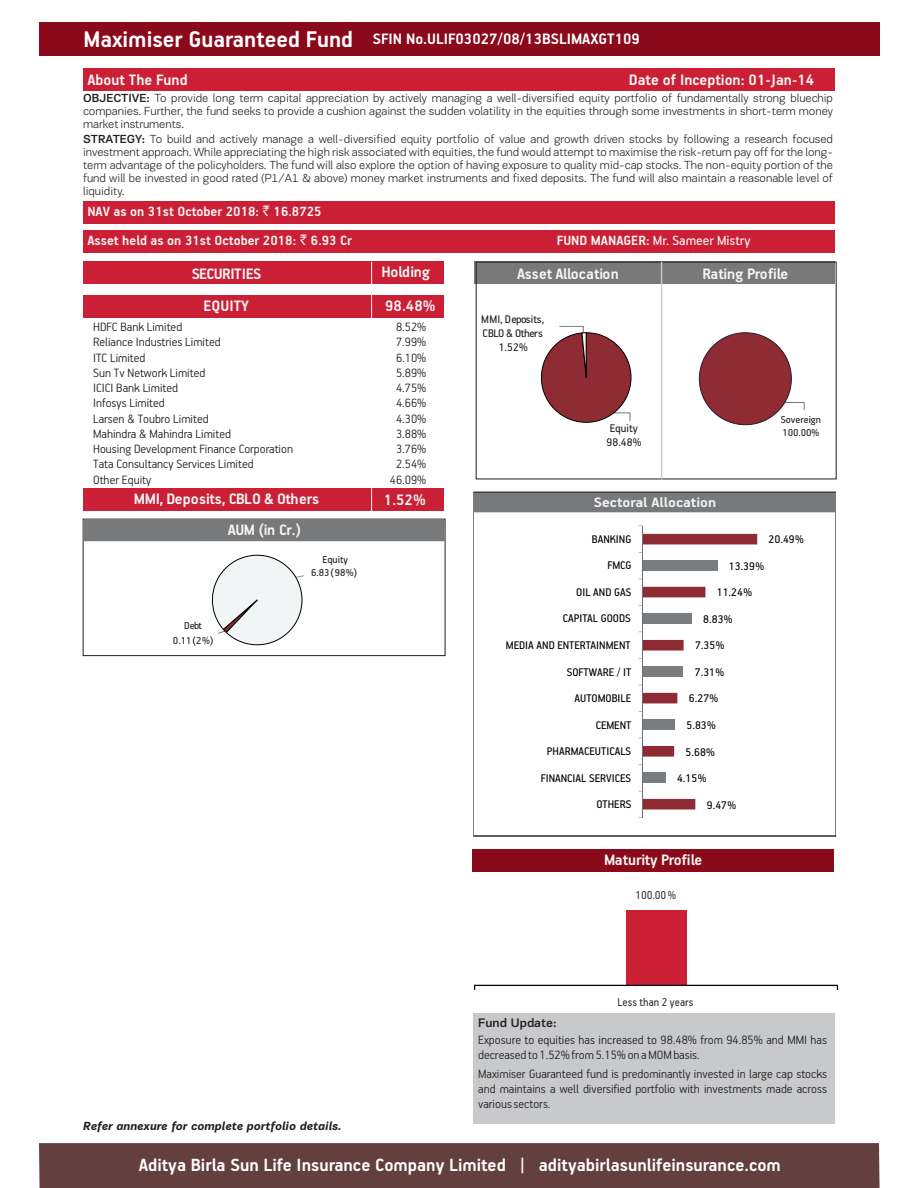
<style>
.page{position:relative;width:918px;height:1188px;background:#fff}
.page>*{position:absolute;margin:0;border:0;box-sizing:border-box;transform-origin:0 0}
.t1{font:700 19.8px "PF Handbook Pro";color:#fff}
.t2{font:700 16.95px "PF Handbook Pro";color:#f5f5f5}
.t3{font:700 16.95px "PF Handbook Pro";color:#fff}
.t4{font:700 16.95px "PF Handbook Pro";letter-spacing:-.02em;color:#f5f5f5}
.t5{font:700 16.95px "PF Handbook Pro";letter-spacing:-.03em;color:#f5f5f5}
.t6{font:700 15.3px "PF Handbook Pro";color:#f5f5f5;scale:1.11 1}
.t7{font:700 15px/29.4px "PF Handbook Pro";color:#f5f5f5}
.t8{font:15px "PF Handbook Pro";color:#f5f5f5}
.t9{font:300 13.5px/15.3px "PF Handbook Pro";color:#231f20}
.t10{font:12.75px "PF Handbook Pro";color:#333;scale:.93 1}
.t11{font:500 12.75px "PF Encore Sans Pro";color:#231f20}
.t12{font:12.45px "PF Handbook Pro";color:#000}
.t13{font:12.45px/14px "PF Handbook Pro";letter-spacing:-.03em;color:#231f20;text-align:center}
.t14{font:12.45px/14px "PF Handbook Pro";color:#231f20}
.t15{font:300 12px/13.2px "PF Encore Sans Pro";color:#231f20;text-align:justify}
.t16{font:italic 700 12px "PF Encore Sans Pro";color:#231f20}
.t17{font:11.25px/12.8px "PF Handbook Pro";color:#231f20}
.s1{font-size:25.35px}
.s2{font-weight:500}
.s3{font-family:"Rupee";font-weight:400}
.s4{font-weight:700}
</style>
<div class="page">
<div style="left:39px;top:22px;width:840px;height:33px;background:#8a0a1c"></div>
<div style="left:83px;top:68px;width:751px;height:23px;background:#ca1f35"></div>
<div style="left:83px;top:201px;width:751px;height:22px;background:#ca1f35"></div>
<div style="left:83px;top:230px;width:751px;height:23px;background:#ca1f35"></div>
<div style="left:83px;top:295px;width:361px;height:22px;background:#ca1f35"></div>
<div style="left:83px;top:262px;width:361px;height:22px;background:#ca1f35"></div>
<div style="left:83px;top:489px;width:361px;height:22px;background:#ca1f35"></div>
<hr style="left:371px;top:262px;width:1px;height:336px;background:#fff">
<div style="left:39px;top:1143px;width:841px;height:45px;background:#63403d"></div>
<div style="left:472px;top:850px;width:362px;height:22px;background:#8a0a1c"></div>
<div style="left:626px;top:910px;width:60px;height:76px;background:#ca1f35"></div>
<svg style="left:474px;top:985px;width:364px;height:5px"></svg>
<div style="left:475px;top:262px;width:360px;height:22px;background:#77797b"></div>
<div style="left:474px;top:1013px;width:361px;height:111px;background:#c7c9cb"></div>
<svg style="left:784px;top:402px;width:21px;height:9px"></svg>
<div style="left:699px;top:332px;width:93px;height:93px;background:#8f2b33;border:1px solid #231f20;border-radius:50%"></div>
<div style="left:476px;top:262px;width:361px;height:217px;border:1px solid #231f20"></div>
<hr style="left:661px;top:262px;width:1px;height:217px;background:#c7c9cb">
<div style="left:474px;top:493px;width:362px;height:19px;background:#77797b"></div>
<hr style="left:642px;top:526px;width:1px;height:292px;background:#6d6f71">
<svg style="left:639px;top:534px;width:118px;height:276px"></svg>
<svg style="left:540px;top:326px;width:92px;height:97px"></svg>
<div style="left:83px;top:519px;width:362px;height:137px;border:1px solid #231f20"></div>
<div style="left:83px;top:519px;width:362px;height:22px;background:#77797b"></div>
<svg style="left:211px;top:554px;width:93px;height:92px"></svg>
<h2 class="t3" style="left:84px;top:31px;width:558px"><span class="s1">Maximiser Guaranteed Fund</span> SFIN No.ULIF03027/08/13BSLIMAXGT109</h2>
<h2 class="t2" style="left:87px;top:72px;width:102px">About The Fund</h2>
<h2 class="t2" style="left:629px;top:72px;width:187px">Date of Inception: 01-Jan-14</h2>
<p class="t15" style="left:83px;top:92px;width:751px"><span class="s2">OBJECTIVE:</span> To provide long term capital appreciation by actively managing a well-diversified equity portfolio of fundamentally strong bluechip companies. Further, the fund seeks to provide a cushion against the sudden volatility in the equities through some investments in short-term money market instruments.</p>
<p class="t15" style="left:83px;top:133px;width:751px"><span class="s2">STRATEGY:</span> To build and actively manage a well-diversified equity portfolio of value and growth driven stocks by following a research focused investment approach. While appreciating the high risk associated with equities, the fund would attempt to maximise the risk-return pay off for the long&shy;term advantage of the policyholders. The fund will also explore the option of having exposure to quality mid-cap stocks. The non-equity portion of the fund will be invested in good rated (P1/A1 &amp; above) money market instruments and fixed deposits. The fund will also maintain a reasonable level of liquidity.</p>
<p class="t7" style="left:87px;top:198px;width:266px">NAV as on 31st October 2018: <span class="s3">`</span> 16.8725<br>Asset held as on 31st October 2018: <span class="s3">`</span> 6.93 Cr</p>
<h2 class="t5" style="left:192px;top:266px;width:71px">SECURITIES</h2>
<h2 class="t2" style="left:382px;top:265px;width:50px">Holding</h2>
<h2 class="t2" style="left:204px;top:299px;width:47px">EQUITY</h2>
<h2 class="t2" style="left:385px;top:299px;width:52px">98.48%</h2>
<p class="t9" style="left:93px;top:320px;width:91px">HDFC Bank Limited</p>
<p class="t9" style="left:396px;top:320px;width:32px">8.52%</p>
<p class="t9" style="left:93px;top:335px;width:129px">Reliance Industries Limited</p>
<p class="t9" style="left:396px;top:335px;width:32px">7.99%</p>
<p class="t9" style="left:93px;top:351px;width:54px">ITC Limited</p>
<p class="t9" style="left:396px;top:351px;width:32px">6.10%</p>
<p class="t9" style="left:93px;top:366px;width:114px">Sun Tv Network Limited</p>
<p class="t9" style="left:396px;top:366px;width:32px">5.89%</p>
<p class="t9" style="left:93px;top:381px;width:86px">ICICI Bank Limited</p>
<p class="t9" style="left:396px;top:381px;width:32px">4.75%</p>
<p class="t9" style="left:93px;top:396px;width:73px">Infosys Limited</p>
<p class="t9" style="left:396px;top:396px;width:32px">4.66%</p>
<p class="t9" style="left:93px;top:412px;width:117px">Larsen &amp; Toubro Limited</p>
<p class="t9" style="left:396px;top:412px;width:32px">4.30%</p>
<p class="t9" style="left:93px;top:427px;width:139px">Mahindra &amp; Mahindra Limited</p>
<p class="t9" style="left:396px;top:427px;width:32px">3.88%</p>
<p class="t9" style="left:93px;top:442px;width:201px">Housing Development Finance Corporation</p>
<p class="t9" style="left:396px;top:442px;width:32px">3.76%</p>
<p class="t9" style="left:93px;top:457px;width:162px">Tata Consultancy Services Limited</p>
<p class="t9" style="left:396px;top:457px;width:32px">2.54%</p>
<p class="t9" style="left:93px;top:473px;width:60px">Other Equity</p>
<p class="t9" style="left:390px;top:473px;width:38px">46.09%</p>
<h2 class="t4" style="left:134px;top:491px;width:187px">MMI, Deposits, CBLO &amp; Others</h2>
<h2 class="t2" style="left:384px;top:492px;width:43px">1.52%</h2>
<h2 class="t2" style="left:228px;top:522px;width:75px">AUM (in Cr.)</h2>
<p class="t17" style="left:311px;top:554px;width:47px;text-align:center">Equity<br>6.83 (98 %)</p>
<p class="t17" style="left:184px;top:620px;width:19px">Debt</p>
<p class="t17" style="left:173px;top:634px;width:42px">0.11 (2%)</p>
<p class="t16" style="left:83px;top:1121px;width:260px">Refer annexure for complete portfolio details.</p>
<p class="t8" style="left:557px;top:234px;width:195px"><span class="s4">FUND MANAGER:</span> Mr. Sameer Mistry</p>
<h2 class="t2" style="left:517px;top:266px;width:103px">Asset Allocation</h2>
<p class="t13" style="left:481px;top:313px;width:65px">MMI, Deposits,<br>CBLO &amp; Others<br>1.52%</p>
<p class="t14" style="left:607px;top:422px;width:36px">Equity<br>98.48%</p>
<h2 class="t4" style="left:702px;top:266px;width:87px">Rating Profile</h2>
<p class="t17" style="left:781px;top:414px;width:42px">Sovereign<br>100.00%</p>
<p class="t6" style="left:594px;top:496px;width:112px">Sectoral Allocation</p>
<p class="t12" style="left:592px;top:534px;width:41px">BANKING</p>
<p class="t12" style="left:607px;top:560px;width:26px">FMCG</p>
<p class="t12" style="left:769px;top:534px;width:37px">20.49%</p>
<p class="t12" style="left:729px;top:561px;width:37px">13.39%</p>
<p class="t12" style="left:576px;top:587px;width:57px">OIL AND GAS</p>
<p class="t12" style="left:717px;top:587px;width:37px">11.24%</p>
<p class="t12" style="left:563px;top:613px;width:70px">CAPITAL GOODS</p>
<p class="t12" style="left:703px;top:614px;width:31px">8.83%</p>
<p class="t12" style="left:506px;top:640px;width:126px">MEDIA AND ENTERTAINMENT</p>
<p class="t12" style="left:695px;top:640px;width:31px">7.35%</p>
<p class="t12" style="left:567px;top:666px;width:66px">SOFTWARE / IT</p>
<p class="t12" style="left:695px;top:667px;width:31px">7.31%</p>
<p class="t12" style="left:575px;top:693px;width:58px">AUTOMOBILE</p>
<p class="t12" style="left:689px;top:693px;width:31px">6.27%</p>
<p class="t12" style="left:596px;top:719px;width:37px">CEMENT</p>
<p class="t12" style="left:686px;top:720px;width:31px">5.83%</p>
<p class="t12" style="left:547px;top:746px;width:86px">PHARMACEUTICALS</p>
<p class="t12" style="left:686px;top:746px;width:31px">5.68%</p>
<p class="t12" style="left:541px;top:772px;width:92px">FINANCIAL SERVICES</p>
<p class="t12" style="left:677px;top:773px;width:31px">4.15%</p>
<p class="t12" style="left:596px;top:799px;width:36px">OTHERS</p>
<p class="t12" style="left:707px;top:799px;width:31px">9.47%</p>
<h2 class="t4" style="left:604px;top:852px;width:100px">Maturity Profile</h2>
<p class="t10" style="left:636px;top:890px;width:45px">100.00 %</p>
<p class="t10" style="left:618px;top:996px;width:83px">Less than 2 years</p>
<p class="t11" style="left:478px;top:1018px;width:80px">Fund Update:</p>
<p class="t9" style="left:478px;top:1033px;width:350px">Exposure to equities has increased to 98.48% from 94.85% and MMI has decreased to 1.52% from 5.15% on a MOM basis.</p>
<p class="t9" style="left:478px;top:1067px;width:350px;text-align:justify">Maximiser Guaranteed fund is predominantly invested in large cap stocks and maintains a well diversified portfolio with investments made across various sectors.</p>
<h1 class="t1" style="left:139px;top:1156px;width:644px">Aditya Birla Sun Life Insurance Company Limited | adityabirlasunlifeinsurance.com</h1>
</div>
